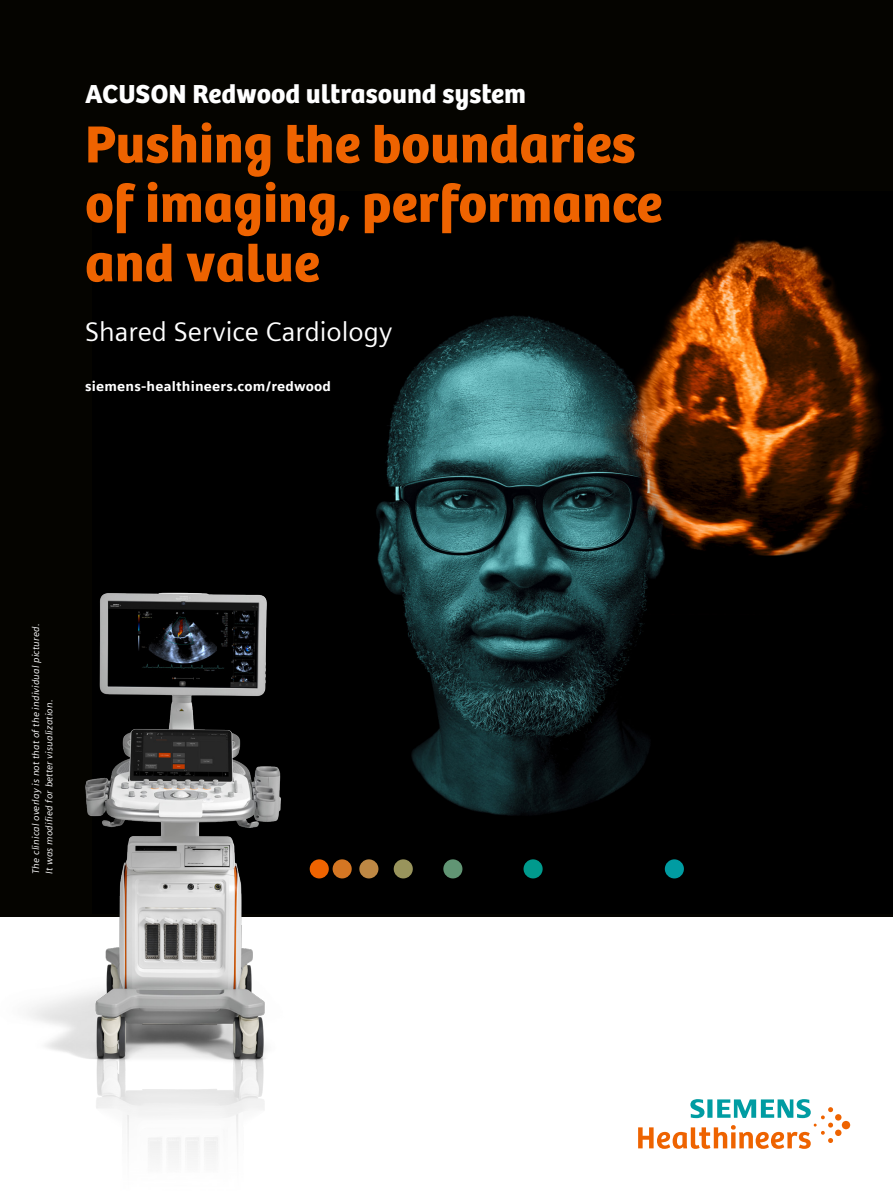
<style>
.page{position:relative;width:893px;height:1191px;background:#fff}
.page>*{position:absolute;margin:0;border:0;box-sizing:border-box;transform-origin:0 0}
.headline__36pt_110{font:54px/59.4px "SH Bree Headline Regular";color:#ee6300}
.product_tag__18pt_12{font:27px "SH Bree Headline Regular";color:#fff}
.subhead__18pt_120{font:27px "Siemens Sans";color:#fff}
.url__9pt_12pt{font:900 13.5px "Siemens Sans";letter-spacing:.015em;color:#fff}
.footnote__6_5pt_9pt{font:italic 9.75px "Siemens Sans";letter-spacing:.015em;color:#fff}
</style>
<div class="page">
<div style="left:0;top:0;width:893px;height:916px;background:#050400"></div>
<img style="left:333px;top:240px;width:547px;height:639px">
<svg style="left:638px;top:1099px;width:212px;height:50px"></svg>
<div style="left:333px;top:859px;width:19px;height:19px;background:#d47623;border-radius:50%"></div>
<div style="left:359px;top:859px;width:19px;height:19px;background:#be8844;border-radius:50%"></div>
<div style="left:394px;top:859px;width:19px;height:19px;background:#99945c;border-radius:50%"></div>
<div style="left:443px;top:859px;width:19px;height:19px;background:#619574;border-radius:50%"></div>
<div style="left:523px;top:859px;width:20px;height:19px;background:#009a8d;border-radius:50%"></div>
<div style="left:665px;top:859px;width:19px;height:19px;background:#009ca2;border-radius:50%"></div>
<img style="left:0;top:592px;width:333px;height:565px">
<h2 class="product_tag__18pt_12" style="left:85px;top:73px;width:442px">ACUSON Redwood ultrasound system</h2>
<h1 class="headline__36pt_110" style="left:85px;top:113px;width:579px">Pushing the boundaries of imaging, performance and value</h1>
<h3 class="subhead__18pt_120" style="left:85px;top:311px;width:309px">Shared Service Cardiology</h3>
<p class="url__9pt_12pt" style="left:85px;top:375px;width:248px">siemens-healthineers.com/redwood</p>
<p class="footnote__6_5pt_9pt" style="left:28px;top:873px;width:251px;rotate:-90deg">The clinical overlay is not that of the individual pictured.</p>
<p class="footnote__6_5pt_9pt" style="left:42px;top:873px;width:176px;rotate:-90deg">It was modified for better visualization.</p>
</div>
